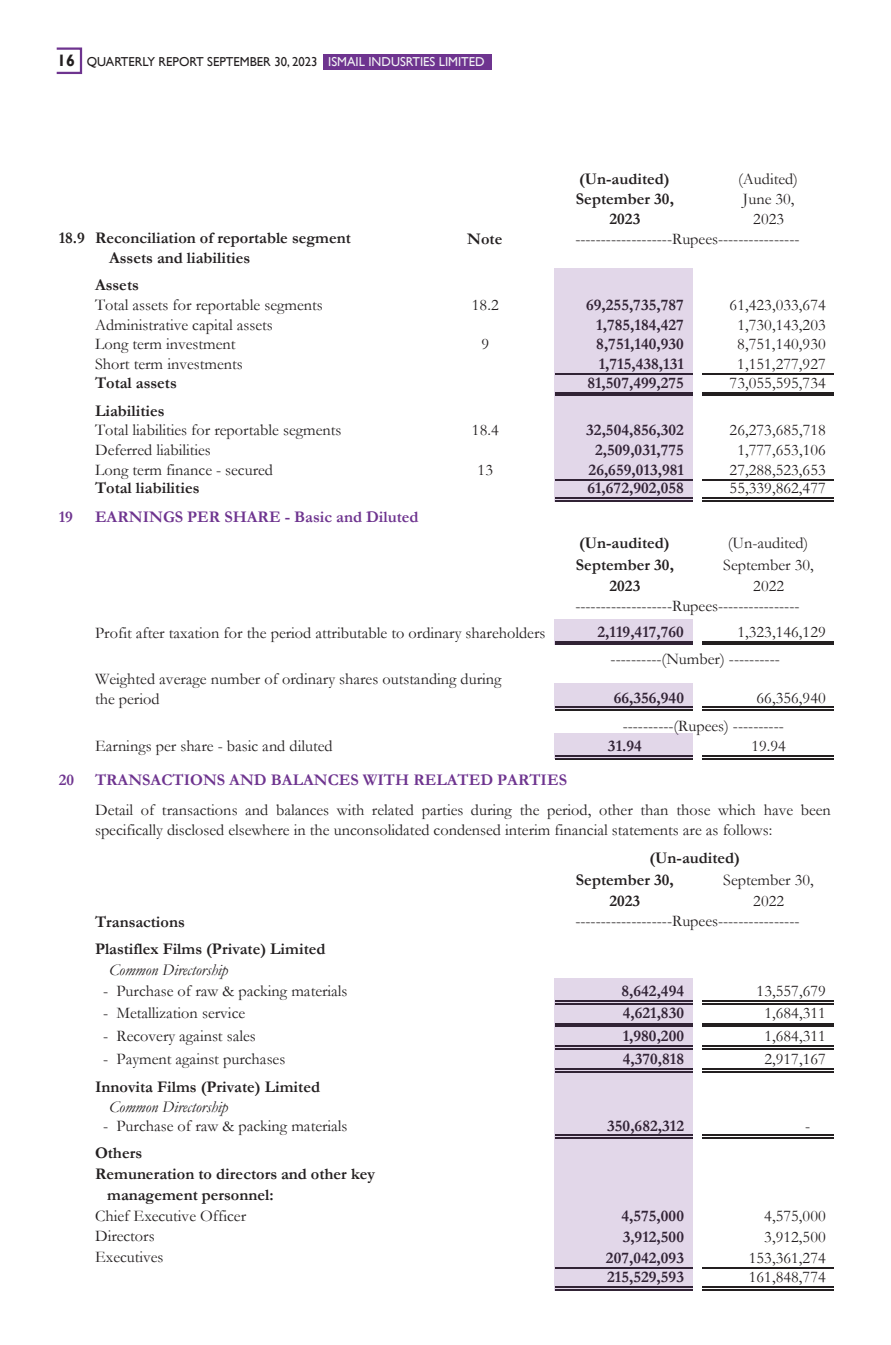
<style>
.page{position:relative;width:891px;height:1345px;background:#fff}
.page>*{position:absolute;margin:0;border:0;box-sizing:border-box;transform-origin:0 0}
.t1{font:16.43px/19.6px "Garamond";color:#231f20}
.t2{font:700 16.43px/27px "Garamond";letter-spacing:.005em;color:#231f20}
.t3{font:700 16.43px "Garamond";color:#6e348f}
.t4{font:italic 16.43px "Garamond";letter-spacing:-.005em;color:#231f20}
.t5{font:13.05px "Gill Sans";color:#231f20}
.s1{font-weight:700;font-size:16.65px}
.s2{color:#f2f3f4}
</style>
<div class="page">
<hr style="left:556px;top:709px;width:137px;height:1px;background:#231f20">
<hr style="left:702px;top:373px;width:132px;height:1px;background:#231f20">
<hr style="left:702px;top:392px;width:132px;height:1px;background:#231f20">
<hr style="left:702px;top:394px;width:132px;height:2px;background:#231f20">
<hr style="left:702px;top:479px;width:132px;height:1px;background:#231f20">
<hr style="left:702px;top:497px;width:132px;height:2px;background:#231f20">
<hr style="left:702px;top:500px;width:132px;height:1px;background:#231f20">
<hr style="left:702px;top:641px;width:132px;height:1px;background:#231f20">
<hr style="left:702px;top:643px;width:132px;height:2px;background:#231f20">
<hr style="left:702px;top:706px;width:132px;height:2px;background:#231f20">
<hr style="left:702px;top:709px;width:132px;height:1px;background:#231f20">
<hr style="left:702px;top:755px;width:132px;height:1px;background:#231f20">
<hr style="left:702px;top:758px;width:132px;height:1px;background:#231f20">
<hr style="left:702px;top:1000px;width:132px;height:1px;background:#231f20">
<hr style="left:702px;top:1003px;width:132px;height:1px;background:#231f20">
<hr style="left:702px;top:1023px;width:132px;height:1px;background:#231f20">
<hr style="left:702px;top:1026px;width:132px;height:1px;background:#231f20">
<hr style="left:702px;top:1046px;width:132px;height:1px;background:#231f20">
<hr style="left:702px;top:1048px;width:132px;height:1px;background:#231f20">
<hr style="left:702px;top:1068px;width:132px;height:1px;background:#231f20">
<hr style="left:702px;top:1071px;width:132px;height:1px;background:#231f20">
<hr style="left:702px;top:1134px;width:132px;height:1px;background:#231f20">
<hr style="left:702px;top:1137px;width:132px;height:1px;background:#231f20">
<hr style="left:702px;top:1267px;width:132px;height:1px;background:#231f20">
<hr style="left:702px;top:1286px;width:132px;height:1px;background:#231f20">
<hr style="left:702px;top:1289px;width:132px;height:1px;background:#231f20">
<div style="left:555px;top:268px;width:138px;height:233px;background:#e2d7e9"></div>
<svg style="left:555px;top:619px;width:138px;height:26px;background:#c6bbcd"></svg>
<svg style="left:555px;top:683px;width:138px;height:26px;background:#d4c9db"></svg>
<svg style="left:555px;top:733px;width:138px;height:26px;background:#cdc2d4"></svg>
<svg style="left:555px;top:978px;width:138px;height:312px;background:#d3c8da"></svg>
<div style="left:323px;top:54px;width:169px;height:15px;background:#6e348f"></div>
<div style="left:56px;top:47px;width:26px;height:27px;border:2px solid #6e348f"></div>
<p class="t5" style="left:57px;top:54px;width:429px"><span class="s1">16</span> QUARTERLY REPORT SEPTEMBER 30, 2023 <span class="s2">ISMAIL INDUSRTIES LIMITED</span></p>
<p class="t2" style="left:579px;top:165px;width:92px">(Un-audited)</p>
<p class="t1" style="left:738px;top:169px;width:61px">(Audited)</p>
<p class="t2" style="left:576px;top:185px;width:99px">September 30,</p>
<p class="t1" style="left:743px;top:189px;width:53px">June 30,</p>
<p class="t2" style="left:609px;top:205px;width:32px">2023</p>
<p class="t1" style="left:753px;top:209px;width:32px">2023</p>
<p class="t2" style="left:59px;top:225px;width:294px">18.9 Reconciliation of reportable segment</p>
<p class="t2" style="left:467px;top:225px;width:37px">Note</p>
<p class="t1" style="left:575px;top:228px;width:226px">-------------------Rupees----------------</p>
<p class="t2" style="left:95px;top:244px;width:157px;text-indent:14px">Assets and liabilities<br>Assets</p>
<p class="t1" style="left:95px;top:294px;width:229px">Total assets for reportable segments</p>
<p class="t1" style="left:472px;top:294px;width:28px">18.2</p>
<p class="t2" style="left:586px;top:291px;width:99px">69,255,735,787</p>
<p class="t1" style="left:730px;top:294px;width:98px">61,423,033,674</p>
<p class="t1" style="left:95px;top:314px;width:179px">Administrative capital assets</p>
<p class="t2" style="left:596px;top:311px;width:89px">1,785,184,427</p>
<p class="t1" style="left:737px;top:314px;width:90px">1,730,143,203</p>
<p class="t1" style="left:95px;top:334px;width:142px">Long term investment</p>
<p class="t1" style="left:481px;top:334px;width:9px">9</p>
<p class="t2" style="left:596px;top:331px;width:89px">8,751,140,930</p>
<p class="t1" style="left:737px;top:334px;width:90px">8,751,140,930</p>
<p class="t1" style="left:95px;top:354px;width:149px">Short term investments</p>
<p class="t2" style="left:599px;top:351px;width:87px">1,715,438,131</p>
<p class="t1" style="left:737px;top:354px;width:90px">1,151,277,927</p>
<p class="t2" style="left:95px;top:369px;width:83px">Total assets</p>
<p class="t2" style="left:587px;top:369px;width:98px">81,507,499,275</p>
<p class="t1" style="left:730px;top:372px;width:98px">73,055,595,734</p>
<p class="t2" style="left:95px;top:397px;width:71px">Liabilities</p>
<p class="t1" style="left:95px;top:420px;width:248px">Total liabilities for reportable segments</p>
<p class="t1" style="left:472px;top:419px;width:28px">18.4</p>
<p class="t2" style="left:586px;top:416px;width:99px">32,504,856,302</p>
<p class="t1" style="left:730px;top:420px;width:98px">26,273,685,718</p>
<p class="t1" style="left:95px;top:440px;width:117px">Deferred liabilities</p>
<p class="t2" style="left:595px;top:436px;width:90px">2,509,031,775</p>
<p class="t1" style="left:737px;top:440px;width:90px">1,777,653,106</p>
<p class="t1" style="left:95px;top:459px;width:179px">Long term finance - secured</p>
<p class="t1" style="left:478px;top:459px;width:17px">13</p>
<p class="t2" style="left:589px;top:456px;width:97px">26,659,013,981</p>
<p class="t1" style="left:730px;top:459px;width:98px">27,288,523,653</p>
<p class="t2" style="left:95px;top:475px;width:106px">Total liabilities</p>
<p class="t2" style="left:587px;top:475px;width:98px">61,672,902,058</p>
<p class="t1" style="left:730px;top:478px;width:98px">55,339,862,477</p>
<p class="t3" style="left:59px;top:506px;width:16px">19</p>
<p class="t3" style="left:95px;top:506px;width:325px">EARNINGS PER SHARE - Basic and Diluted</p>
<p class="t2" style="left:579px;top:529px;width:92px">(Un-audited)</p>
<p class="t1" style="left:728px;top:533px;width:82px">(Un-audited)</p>
<p class="t2" style="left:576px;top:552px;width:99px">September 30,</p>
<p class="t1" style="left:723px;top:555px;width:92px">September 30,</p>
<p class="t2" style="left:609px;top:572px;width:32px">2023</p>
<p class="t1" style="left:575px;top:576px;width:226px;text-indent:178px">2022 -------------------Rupees----------------</p>
<p class="t1" style="left:95px;top:622px;width:452px">Profit after taxation for the period attributable to ordinary shareholders</p>
<p class="t2" style="left:598px;top:618px;width:88px">2,119,417,760</p>
<p class="t1" style="left:737px;top:621px;width:90px">1,323,146,129</p>
<p class="t1" style="left:95px;top:669px;width:408px">Weighted average number of ordinary shares outstanding during the period</p>
<p class="t1" style="left:611px;top:649px;width:171px">----------(Number) ----------</p>
<p class="t2" style="left:614px;top:685px;width:72px">66,356,940</p>
<p class="t1" style="left:757px;top:688px;width:71px">66,356,940</p>
<p class="t1" style="left:623px;top:715px;width:163px">----------(Rupees) ----------</p>
<p class="t1" style="left:95px;top:736px;width:239px">Earnings per share - basic and diluted</p>
<p class="t2" style="left:608px;top:732px;width:35px">31.94</p>
<p class="t1" style="left:751px;top:736px;width:36px">19.94</p>
<p class="t3" style="left:59px;top:769px;width:17px">20</p>
<p class="t3" style="left:95px;top:769px;width:474px">TRANSACTIONS AND BALANCES WITH RELATED PARTIES</p>
<p class="t1" style="left:95px;top:800px;width:737px">Detail of transactions and balances with related parties during the period, other than those which have been specifically disclosed elsewhere in the unconsolidated condensed interim financial statements are as follows:</p>
<p class="t2" style="left:649px;top:844px;width:92px">(Un-audited)</p>
<p class="t2" style="left:576px;top:867px;width:99px">September 30,</p>
<p class="t1" style="left:723px;top:870px;width:92px">September 30,</p>
<p class="t2" style="left:609px;top:887px;width:32px">2023</p>
<p class="t1" style="left:753px;top:891px;width:32px">2022</p>
<p class="t2" style="left:95px;top:908px;width:91px">Transactions</p>
<p class="t1" style="left:575px;top:910px;width:226px">-------------------Rupees----------------</p>
<p class="t2" style="left:95px;top:935px;width:232px">Plastiflex Films (Private) Limited</p>
<p class="t4" style="left:109px;top:959px;width:121px">Common Directorship</p>
<p class="t1" style="left:103px;top:981px;width:246px">- Purchase of raw &amp; packing materials</p>
<p class="t2" style="left:621px;top:977px;width:64px">8,642,494</p>
<p class="t1" style="left:757px;top:981px;width:71px">13,557,679</p>
<p class="t1" style="left:103px;top:1003px;width:143px">- Metallization service</p>
<p class="t2" style="left:623px;top:1000px;width:63px">4,621,830</p>
<p class="t1" style="left:764px;top:1003px;width:63px">1,684,311</p>
<p class="t1" style="left:103px;top:1025px;width:154px">- Recovery against sales</p>
<p class="t2" style="left:623px;top:1022px;width:63px">1,980,200</p>
<p class="t1" style="left:764px;top:1025px;width:63px">1,684,311</p>
<p class="t1" style="left:103px;top:1048px;width:184px">- Payment against purchases</p>
<p class="t2" style="left:623px;top:1045px;width:63px">4,370,818</p>
<p class="t1" style="left:764px;top:1048px;width:63px">2,917,167</p>
<p class="t2" style="left:95px;top:1073px;width:227px">Innovita Films (Private) Limited</p>
<p class="t4" style="left:109px;top:1095px;width:121px">Common Directorship</p>
<p class="t1" style="left:103px;top:1116px;width:246px">- Purchase of raw &amp; packing materials</p>
<p class="t2" style="left:607px;top:1112px;width:78px">350,682,312</p>
<p class="t1" style="left:805px;top:1116px;width:7px">-</p>
<p class="t2" style="left:95px;top:1139px;width:49px">Others</p>
<p class="t2" style="left:95px;top:1160px;width:282px">Remuneration to directors and other key</p>
<p class="t2" style="left:107px;top:1181px;width:168px">management personnel:</p>
<p class="t1" style="left:95px;top:1205px;width:153px">Chief Executive Officer</p>
<p class="t2" style="left:621px;top:1202px;width:64px">4,575,000</p>
<p class="t1" style="left:764px;top:1206px;width:63px">4,575,000</p>
<p class="t1" style="left:95px;top:1226px;width:61px">Directors</p>
<p class="t2" style="left:623px;top:1223px;width:63px">3,912,500</p>
<p class="t1" style="left:764px;top:1226px;width:63px">3,912,500</p>
<p class="t1" style="left:95px;top:1246px;width:70px">Executives</p>
<p class="t2" style="left:606px;top:1244px;width:80px">207,042,093</p>
<p class="t1" style="left:749px;top:1247px;width:79px">153,361,274</p>
<p class="t2" style="left:607px;top:1263px;width:78px">215,529,593</p>
<p class="t1" style="left:749px;top:1267px;width:79px">161,848,774</p>
</div>
